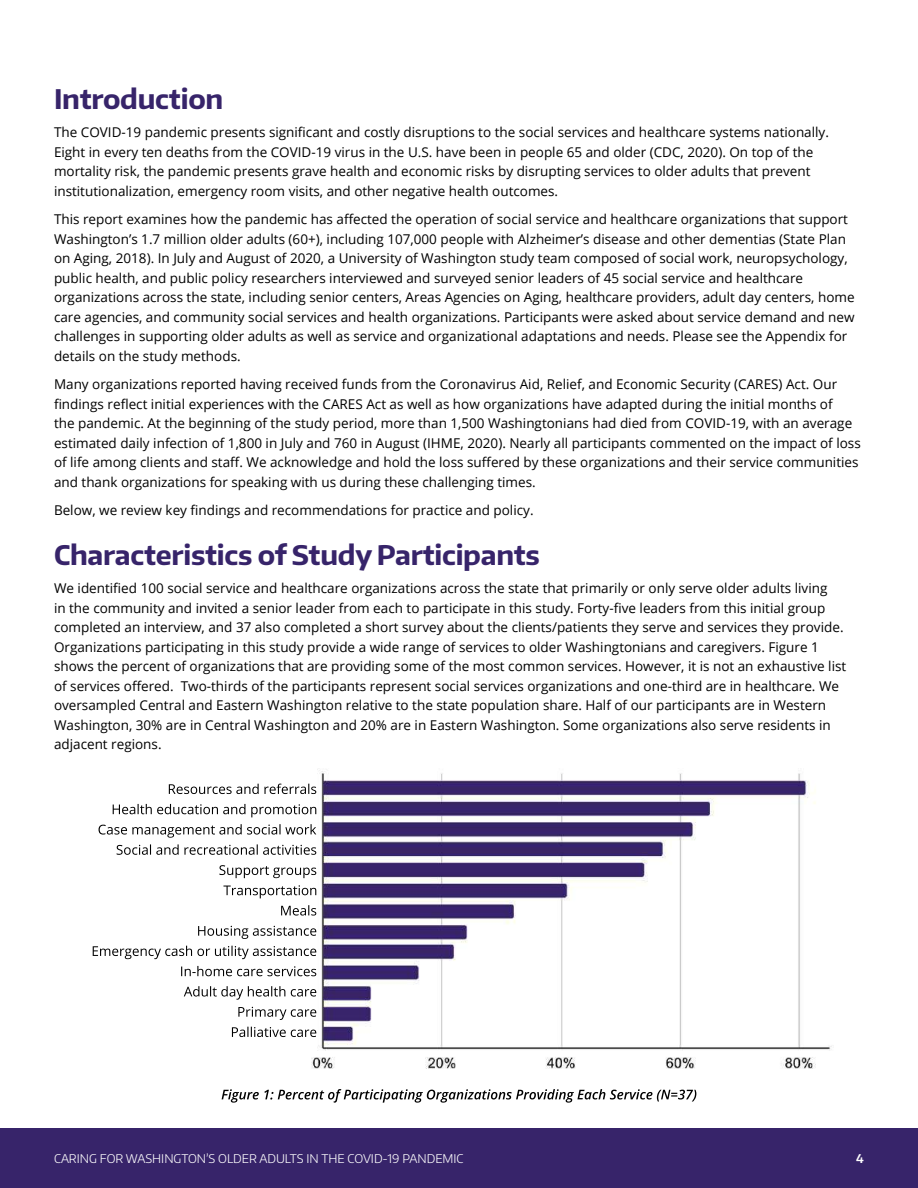
<style>
.page{position:relative;width:918px;height:1188px;background:#fff}
.page>*{position:absolute;margin:0;border:0;box-sizing:border-box;transform-origin:0 0}
.t1{font:700 27px "Encode Sans Normal";letter-spacing:-.01em;color:#37246a}
.t2{font:13.5px/19.5px "Open Sans";color:#000}
.t3{font:300 12px "Encode Sans Normal";color:#fff}
.t4{font:600 12px "Encode Sans Normal";color:#fff}
</style>
<div class="page">
<div style="left:0;top:1128px;width:918px;height:60px;background:#37246a"></div>
<svg style="left:222px;top:1089px;width:474px;height:14px"></svg>
<img style="left:300px;top:769px;width:532px;height:300px">
<svg style="left:169px;top:784px;width:147px;height:10px"></svg>
<svg style="left:113px;top:804px;width:203px;height:13px"></svg>
<svg style="left:99px;top:824px;width:217px;height:14px"></svg>
<svg style="left:117px;top:844px;width:199px;height:11px"></svg>
<svg style="left:219px;top:865px;width:97px;height:13px"></svg>
<svg style="left:223px;top:885px;width:93px;height:13px"></svg>
<svg style="left:281px;top:905px;width:35px;height:11px"></svg>
<svg style="left:198px;top:926px;width:118px;height:13px"></svg>
<svg style="left:93px;top:946px;width:223px;height:13px"></svg>
<svg style="left:181px;top:966px;width:135px;height:10px"></svg>
<svg style="left:184px;top:986px;width:132px;height:14px"></svg>
<svg style="left:238px;top:1007px;width:78px;height:13px"></svg>
<svg style="left:232px;top:1027px;width:84px;height:10px"></svg>
<h1 class="t1" style="left:54px;top:81px;width:171px">Introduction</h1>
<p class="t2" style="left:54px;top:122px;width:777px">The COVID-19 pandemic presents significant and costly disruptions to the social services and healthcare systems nationally.<br>Eight in every ten deaths from the COVID-19 virus in the U.S. have been in people 65 and older (CDC, 2020). On top of the mortality risk, the pandemic presents grave health and economic risks by disrupting services to older adults that prevent institutionalization, emergency room visits, and other negative health outcomes.</p>
<p class="t2" style="left:54px;top:209px;width:802px">This report examines how the pandemic has affected the operation of social service and healthcare organizations that support Washington’s 1.7 million older adults (60+), including 107,000 people with Alzheimer’s disease and other dementias (State Plan on Aging, 2018). In July and August of 2020, a University of Washington study team composed of social work, neuropsychology, public health, and public policy researchers interviewed and surveyed senior leaders of 45 social service and healthcare organizations across the state, including senior centers, Areas Agencies on Aging, healthcare providers, adult day centers, home care agencies, and community social services and health organizations. Participants were asked about service demand and new challenges in supporting older adults as well as service and organizational adaptations and needs. Please see the Appendix for details on the study methods.</p>
<p class="t2" style="left:54px;top:374px;width:808px">Many organizations reported having received funds from the Coronavirus Aid, Relief, and Economic Security (CARES) Act. Our findings reflect initial experiences with the CARES Act as well as how organizations have adapted during the initial months of<br>the pandemic. At the beginning of the study period, more than 1,500 Washingtonians had died from COVID-19, with an average estimated daily infection of 1,800 in July and 760 in August (IHME, 2020). Nearly all participants commented on the impact of loss of life among clients and staff. We acknowledge and hold the loss suffered by these organizations and their service communities and thank organizations for speaking with us during these challenging times.</p>
<p class="t2" style="left:54px;top:500px;width:481px">Below, we review key findings and recommendations for practice and policy.</p>
<h1 class="t1" style="left:54px;top:537px;width:488px">Characteristics of Study Participants</h1>
<p class="t2" style="left:54px;top:578px;width:794px">We identified 100 social service and healthcare organizations across the state that primarily or only serve older adults living<br>in the community and invited a senior leader from each to participate in this study. Forty-five leaders from this initial group completed an interview, and 37 also completed a short survey about the clients/patients they serve and services they provide.<br>Organizations participating in this study provide a wide range of services to older Washingtonians and caregivers. Figure 1 shows the percent of organizations that are providing some of the most common services. However, it is not an exhaustive list of services offered. Two-thirds of the participants represent social services organizations and one-third are in healthcare. We oversampled Central and Eastern Washington relative to the state population share. Half of our participants are in Western Washington, 30% are in Central Washington and 20% are in Eastern Washington. Some organizations also serve residents in adjacent regions.</p>
<p class="t3" style="left:54px;top:1150px;width:411px">CARING FOR WASHINGTON’S OLDER ADULTS IN THE COVID-19 PANDEMIC</p>
<p class="t4" style="left:856px;top:1150px;width:9px">4</p>
</div>
